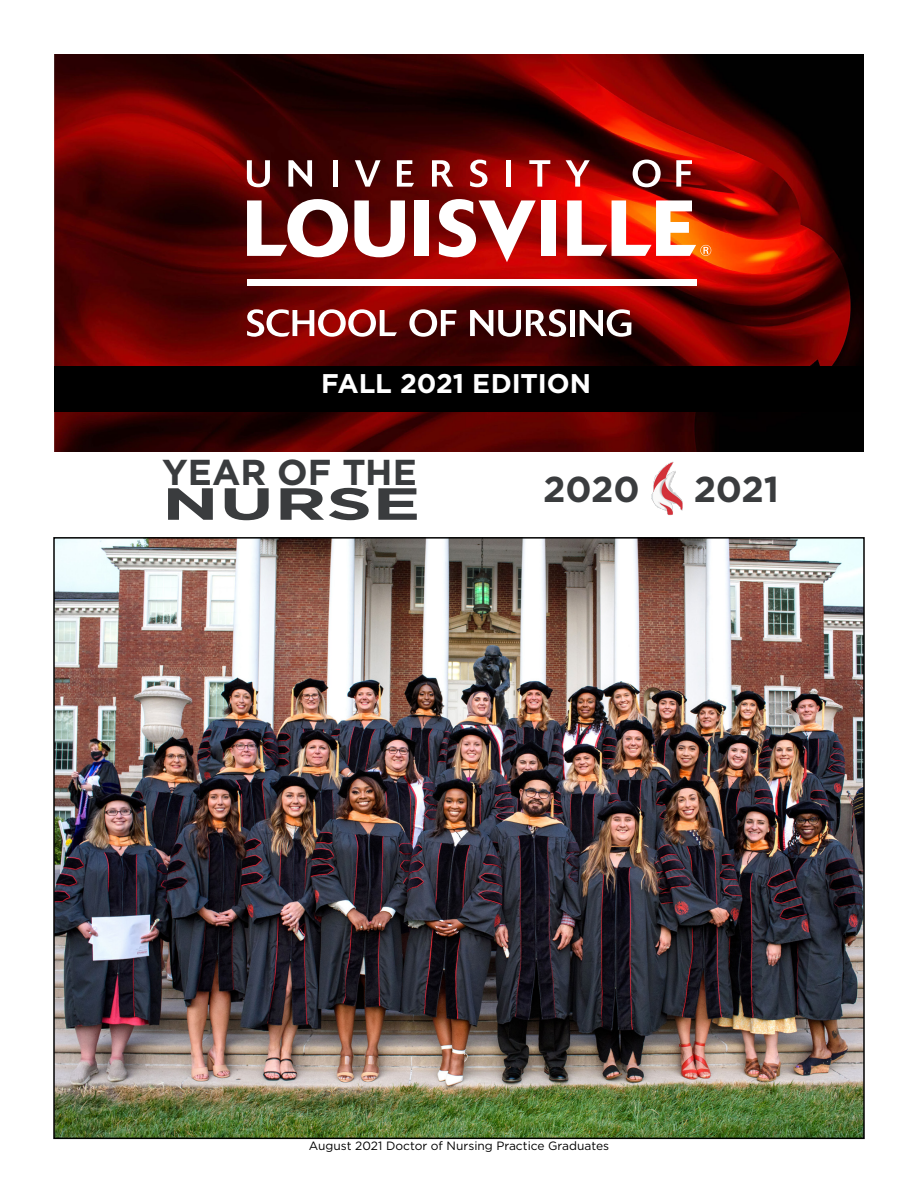
<style>
.page{position:relative;width:918px;height:1188px;background:#fff}
.page>*{position:absolute;margin:0;border:0;box-sizing:border-box;transform-origin:0 0}
.t1{font:700 45px "Gotham";letter-spacing:.005em;color:#3a3c3e;scale:1.6 1}
.t2{font:700 36px "Gotham";letter-spacing:-.005em;color:#3a3c3e}
.t3{font:700 27px "Gotham";letter-spacing:-.005em;color:#fff}
.t4{font:12px "Gotham";color:#000}
</style>
<div class="page">
<img style="left:54px;top:54px;width:810px;height:397px">
<svg style="left:247px;top:199px;width:101px;height:58px"></svg>
<svg style="left:354px;top:200px;width:51px;height:57px"></svg>
<svg style="left:439px;top:199px;width:97px;height:63px"></svg>
<svg style="left:247px;top:160px;width:23px;height:27px"></svg>
<svg style="left:288px;top:160px;width:24px;height:27px"></svg>
<div style="left:333px;top:160px;width:5px;height:27px;background:#fff"></div>
<svg style="left:355px;top:160px;width:26px;height:27px"></svg>
<svg style="left:397px;top:160px;width:17px;height:27px"></svg>
<svg style="left:432px;top:160px;width:21px;height:27px"></svg>
<svg style="left:470px;top:160px;width:17px;height:27px"></svg>
<div style="left:506px;top:160px;width:5px;height:27px;background:#fff"></div>
<svg style="left:529px;top:160px;width:21px;height:27px"></svg>
<svg style="left:566px;top:160px;width:24px;height:27px"></svg>
<svg style="left:633px;top:160px;width:28px;height:27px"></svg>
<svg style="left:676px;top:160px;width:16px;height:27px"></svg>
<svg style="left:247px;top:309px;width:150px;height:28px"></svg>
<svg style="left:409px;top:309px;width:47px;height:28px"></svg>
<svg style="left:470px;top:309px;width:96px;height:28px"></svg>
<div style="left:570px;top:310px;width:5px;height:26px;background:#fff"></div>
<svg style="left:580px;top:309px;width:51px;height:28px"></svg>
<div style="left:247px;top:279px;width:449px;height:7px;background:#fff"></div>
<div style="left:54px;top:367px;width:810px;height:45px;background:#000"></div>
<div style="left:415px;top:200px;width:14px;height:56px;background:#fff"></div>
<div style="left:542px;top:200px;width:14px;height:56px;background:#fff"></div>
<svg style="left:567px;top:200px;width:144px;height:56px"></svg>
<img style="left:652px;top:462px;width:31px;height:54px">
<img style="left:56px;top:540px;width:806px;height:596px">
<p class="t3" style="left:321px;top:365px;width:271px">FALL 2021 EDITION</p>
<p class="t2" style="left:162px;top:449px;width:256px">YEAR OF THE</p>
<p class="t1" style="left:162px;top:474px;width:163px">NURSE</p>
<p class="t2" style="left:543px;top:465px;width:98px">2020</p>
<p class="t2" style="left:694px;top:465px;width:87px">2021</p>
<p class="t4" style="left:309px;top:1138px;width:302px">August 2021 Doctor of Nursing Practice Graduates</p>
</div>
